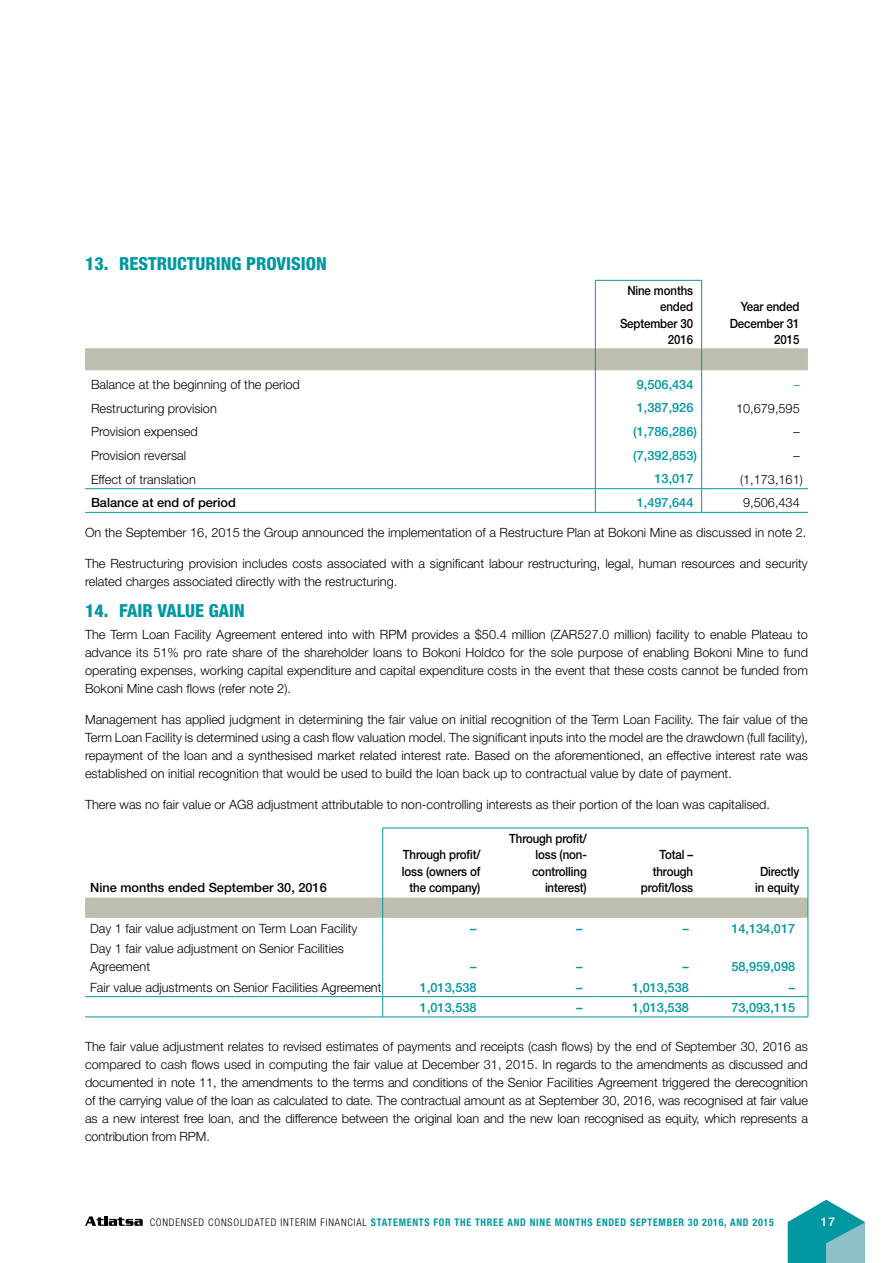
<style>
.page{position:relative;width:893px;height:1263px;background:#fff}
.page>*{position:absolute;margin:0;border:0;box-sizing:border-box;transform-origin:0 0}
.t1{font:800 condensed 18px "Helvetica Neue";color:#0097a1}
.t2{font:300 12.75px/18px "Helvetica Neue";color:#000;text-align:justify}
.t3{font:500 12.75px/16.5px "Helvetica Neue";letter-spacing:-.01em;color:#000;text-align:right;scale:.9 1}
.t4{font:500 12.75px "Helvetica Neue";color:#0097a1}
.t5{font:500 12.75px "Helvetica Neue";letter-spacing:-.01em;color:#000}
.t6{font:300 12.75px "Helvetica Neue";color:#0097a1}
.t7{font:500 12px "Helvetica Neue";color:#fff}
.t8{font:700 condensed 10.5px "Helvetica Neue";letter-spacing:.075em;color:#0097a1;scale:.95 1}
.s1{font-weight:300;color:#000}
</style>
<div class="page">
<hr style="left:85px;top:512px;width:510px;height:1px;background:#0097a1">
<hr style="left:595px;top:512px;width:107px;height:1px;background:#0097a1">
<hr style="left:702px;top:512px;width:106px;height:1px;background:#0097a1">
<svg style="left:85px;top:348px;width:723px;height:164px"></svg>
<hr style="left:595px;top:280px;width:107px;height:1px;background:#0097a1">
<hr style="left:595px;top:281px;width:1px;height:67px;background:#0097a1">
<hr style="left:701px;top:281px;width:1px;height:67px;background:#0097a1">
<hr style="left:85px;top:1016px;width:298px;height:1px;background:#0097a1">
<hr style="left:383px;top:1016px;width:106px;height:1px;background:#0097a1">
<hr style="left:489px;top:1016px;width:106px;height:1px;background:#0097a1">
<hr style="left:595px;top:1016px;width:107px;height:1px;background:#0097a1">
<hr style="left:702px;top:1016px;width:106px;height:1px;background:#0097a1">
<hr style="left:85px;top:996px;width:297px;height:1px;background:#0097a1">
<hr style="left:383px;top:996px;width:106px;height:1px;background:#0097a1">
<hr style="left:489px;top:996px;width:106px;height:1px;background:#0097a1">
<hr style="left:595px;top:996px;width:107px;height:1px;background:#0097a1">
<hr style="left:702px;top:996px;width:105px;height:1px;background:#0097a1">
<hr style="left:382px;top:827px;width:107px;height:1px;background:#0097a1">
<hr style="left:382px;top:828px;width:1px;height:69px;background:#0097a1">
<hr style="left:489px;top:827px;width:106px;height:1px;background:#0097a1">
<hr style="left:595px;top:827px;width:107px;height:1px;background:#0097a1">
<hr style="left:702px;top:827px;width:106px;height:1px;background:#0097a1">
<hr style="left:807px;top:828px;width:1px;height:69px;background:#0097a1">
<svg style="left:85px;top:897px;width:723px;height:41px"></svg>
<hr style="left:382px;top:938px;width:1px;height:38px;background:#0097a1">
<svg style="left:382px;top:976px;width:1px;height:40px"></svg>
<svg style="left:807px;top:976px;width:1px;height:40px"></svg>
<hr style="left:807px;top:938px;width:1px;height:38px;background:#0097a1">
<svg style="left:85px;top:1216px;width:58px;height:10px"></svg>
<svg style="left:788px;top:1200px;width:77px;height:63px"></svg>
<h1 class="t1" style="left:85px;top:252px;width:243px">13. RESTRUCTURING PROVISION</h1>
<p class="t3" style="left:620px;top:282px;width:83px">Nine months ended<br>September 30<br>2016</p>
<p class="t3" style="left:730px;top:298px;width:79px">Year ended<br>December 31<br>2015</p>
<p class="t2" style="left:91px;top:375px;width:210px">Balance at the beginning of the period</p>
<p class="t4" style="left:637px;top:377px;width:58px">9,506,434</p>
<p class="t6" style="left:793px;top:377px;width:8px">–</p>
<p class="t2" style="left:91px;top:399px;width:127px">Restructuring provision</p>
<p class="t4" style="left:637px;top:400px;width:58px">1,387,926</p>
<p class="t2" style="left:736px;top:399px;width:65px">10,679,595</p>
<p class="t2" style="left:91px;top:422px;width:108px">Provision expensed</p>
<p class="t4" style="left:633px;top:424px;width:65px">(1,786,286)</p>
<p class="t2" style="left:793px;top:422px;width:8px">–</p>
<p class="t2" style="left:91px;top:446px;width:97px">Provision reversal</p>
<p class="t4" style="left:633px;top:448px;width:65px">(7,392,853)</p>
<p class="t2" style="left:793px;top:446px;width:8px">–</p>
<p class="t2" style="left:91px;top:470px;width:106px">Effect of translation</p>
<p class="t4" style="left:654px;top:471px;width:40px">13,017</p>
<p class="t2" style="left:740px;top:470px;width:64px">(1,173,161)</p>
<p class="t5" style="left:91px;top:495px;width:146px">Balance at end of period</p>
<p class="t4" style="left:637px;top:495px;width:58px">1,497,644</p>
<p class="t2" style="left:743px;top:493px;width:58px">9,506,434</p>
<p class="t2" style="left:85px;top:524px;width:723px">On the September 16, 2015 the Group announced the implementation of a Restructure Plan at Bokoni Mine as discussed in note 2.</p>
<p class="t2" style="left:85px;top:554px;width:724px">The Restructuring provision includes costs associated with a significant labour restructuring, legal, human resources and security related charges associated directly with the restructuring.</p>
<h1 class="t1" style="left:85px;top:599px;width:161px">14. FAIR VALUE GAIN</h1>
<p class="t2" style="left:85px;top:625px;width:724px">The Term Loan Facility Agreement entered into with RPM provides a $50.4 million (ZAR527.0 million) facility to enable Plateau to advance its 51% pro rate share of the shareholder loans to Bokoni Holdco for the sole purpose of enabling Bokoni Mine to fund operating expenses, working capital expenditure and capital expenditure costs in the event that these costs cannot be funded from Bokoni Mine cash flows (refer note 2).</p>
<p class="t2" style="left:85px;top:710px;width:724px">Management has applied judgment in determining the fair value on initial recognition of the Term Loan Facility. The fair value of the Term Loan Facility is determined using a cash flow valuation model. The significant inputs into the model are the drawdown (full facility), repayment of the loan and a synthesised market related interest rate. Based on the aforementioned, an effective interest rate was established on initial recognition that would be used to build the loan back up to contractual value by date of payment.</p>
<p class="t2" style="left:85px;top:795px;width:686px">There was no fair value or AG8 adjustment attributable to non-controlling interests as their portion of the loan was capitalised.</p>
<p class="t5" style="left:90px;top:880px;width:238px">Nine months ended September 30, 2016</p>
<p class="t3" style="left:402px;top:846px;width:89px;text-align:center">Through profit/ loss (owners of the company)</p>
<p class="t3" style="left:509px;top:830px;width:88px">Through profit/ loss (non&shy;controlling interest)</p>
<p class="t3" style="left:641px;top:846px;width:60px">Total – through profit/loss</p>
<p class="t3" style="left:755px;top:863px;width:51px;text-align:center">Directly in equity</p>
<p class="t2" style="left:90px;top:919px;width:269px">Day 1 fair value adjustment on Term Loan Facility</p>
<p class="t4" style="left:470px;top:921px;width:8px">–</p>
<p class="t4" style="left:576px;top:921px;width:8px">–</p>
<p class="t4" style="left:682px;top:921px;width:8px">–</p>
<p class="t4" style="left:731px;top:921px;width:65px">14,134,017</p>
<p class="t2" style="left:90px;top:939px;width:255px">Day 1 fair value adjustment on Senior Facilities<br>Agreement</p>
<p class="t4" style="left:470px;top:959px;width:8px">–</p>
<p class="t4" style="left:576px;top:959px;width:8px">–</p>
<p class="t4" style="left:682px;top:959px;width:8px">–</p>
<p class="t4" style="left:731px;top:959px;width:65px">58,959,098</p>
<p class="t2" style="left:90px;top:978px;width:293px">Fair value adjustments on Senior Facilities Agreement</p>
<p class="t4" style="left:420px;top:979px;width:58px">1,013,538</p>
<p class="t4" style="left:576px;top:979px;width:8px">–</p>
<p class="t4" style="left:632px;top:979px;width:58px">1,013,538</p>
<p class="t4" style="left:789px;top:979px;width:8px">–</p>
<p class="t4" style="left:420px;top:1000px;width:58px">1,013,538</p>
<p class="t4" style="left:576px;top:1000px;width:8px">–</p>
<p class="t4" style="left:632px;top:1000px;width:58px">1,013,538</p>
<p class="t4" style="left:731px;top:1000px;width:65px">73,093,115</p>
<p class="t2" style="left:85px;top:1037px;width:724px">The fair value adjustment relates to revised estimates of payments and receipts (cash flows) by the end of September 30, 2016 as compared to cash flows used in computing the fair value at December 31, 2015. In regards to the amendments as discussed and documented in note 11, the amendments to the terms and conditions of the Senior Facilities Agreement triggered the derecognition of the carrying value of the loan as calculated to date. The contractual amount as at September 30, 2016, was recognised at fair value as a new interest free loan, and the difference between the original loan and the new loan recognised as equity, which represents a contribution from RPM.</p>
<p class="t8" style="left:150px;top:1216px;width:659px"><span class="s1">CONDENSED CONSOLIDATED INTERIM FINANCIAL</span> STATEMENTS FOR THE THREE AND NINE MONTHS ENDED SEPTEMBER 30 2016, AND 2015</p>
<p class="t7" style="left:821px;top:1214px;width:16px">17</p>
</div>
